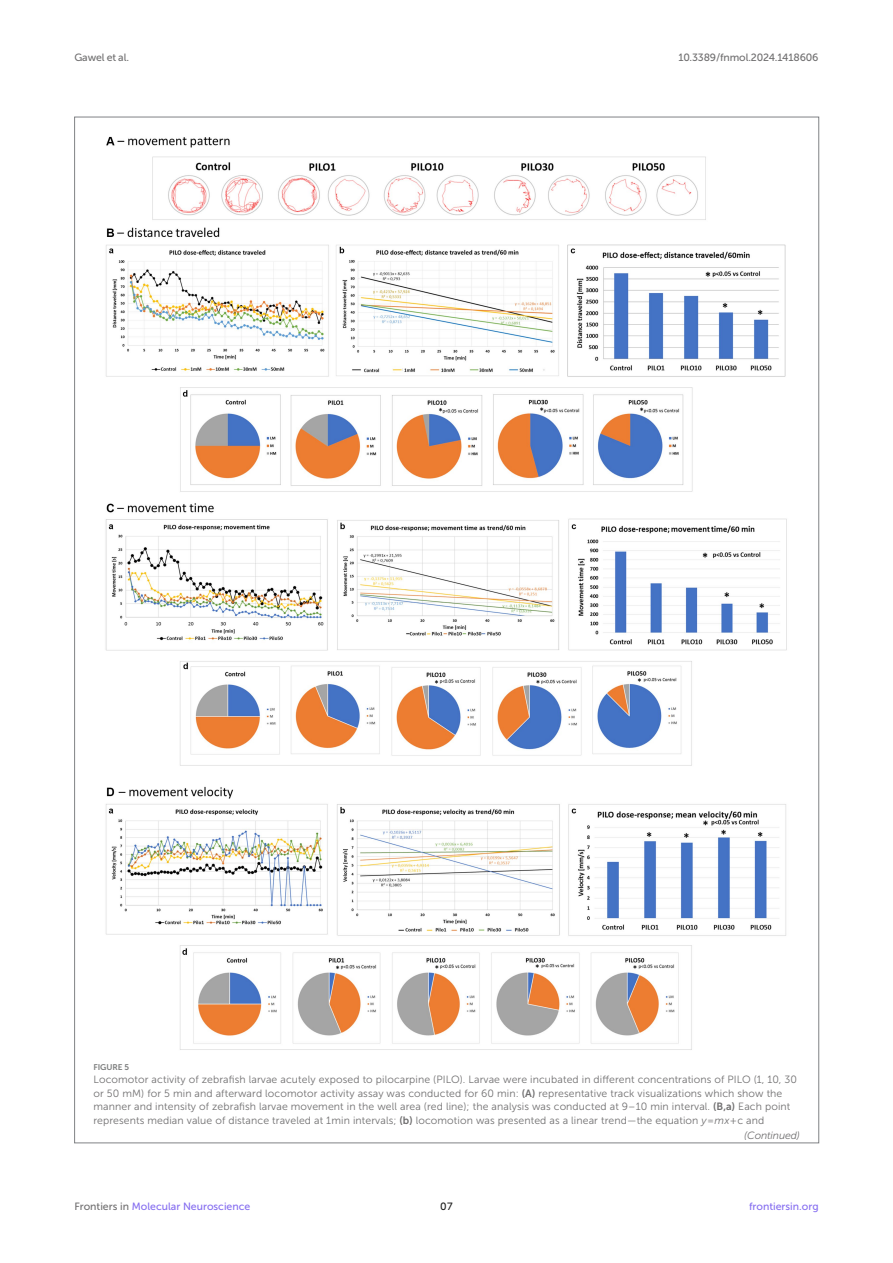
<style>
.page{position:relative;width:893px;height:1263px;background:#fff}
.page>*{position:absolute;margin:0;border:0;box-sizing:border-box;transform-origin:0 0}
.FIG_LEG{font:10.5px/13.5px "Museo Sans 300";letter-spacing:.01em;color:#706f70}
.t1{font:10.5px "Museo Sans 500";color:#856df0}
.t2{font:10.5px "Museo Sans 500";letter-spacing:-.015em;color:#706f70}
.FIG_Continued{font:italic 10.5px "Museo Sans 300";letter-spacing:-.01em;color:#706f70}
.t3{font:10.5px "Museo Sans 500";color:#1b1c1b}
.FIG_HD{font:8.25px "Museo Sans 700";letter-spacing:-.01em;color:#7e7f7f}
.s1{font-family:"Museo Sans 700"}
.s2{font-style:italic}
.s3{color:#706f70}
</style>
<div class="page">
<img style="left:105px;top:136px;width:682px;height:914px">
<p class="t2" style="left:74px;top:51px;width:56px">Gawel et al.</p>
<p class="t2" style="left:678px;top:51px;width:142px">10.3389/fnmol.2024.1418606</p>
<p class="FIG_HD" style="left:94px;top:1062px;width:37px">FIGURE 5</p>
<p class="FIG_LEG" style="left:94px;top:1073px;width:705px">Locomotor activity of zebrafish larvae acutely exposed to pilocarpine (PILO). Larvae were incubated in different concentrations of PILO (1, 10, 30 or 50 mM) for 5 min and afterward locomotor activity assay was conducted for 60 min: <span class="s1">(A)</span> representative track visualizations which show the manner and intensity of zebrafish larvae movement in the well area (red line); the analysis was conducted at 9–10 min interval. <span class="s1">(B,a)</span> Each point represents median value of distance traveled at 1 min intervals; <span class="s1">(b)</span> locomotion was presented as a linear trend—the equation <span class="s2">y</span> = <span class="s2">mx</span> + c and</p>
<p class="FIG_Continued" style="left:744px;top:1130px;width:57px">(Continued)</p>
<p class="t1" style="left:74px;top:1200px;width:177px"><span class="s3">Frontiers in</span> Molecular Neuroscience</p>
<p class="t3" style="left:440px;top:1200px;width:14px">07</p>
<p class="t1" style="left:749px;top:1200px;width:71px">frontiersin.org</p>
</div>
